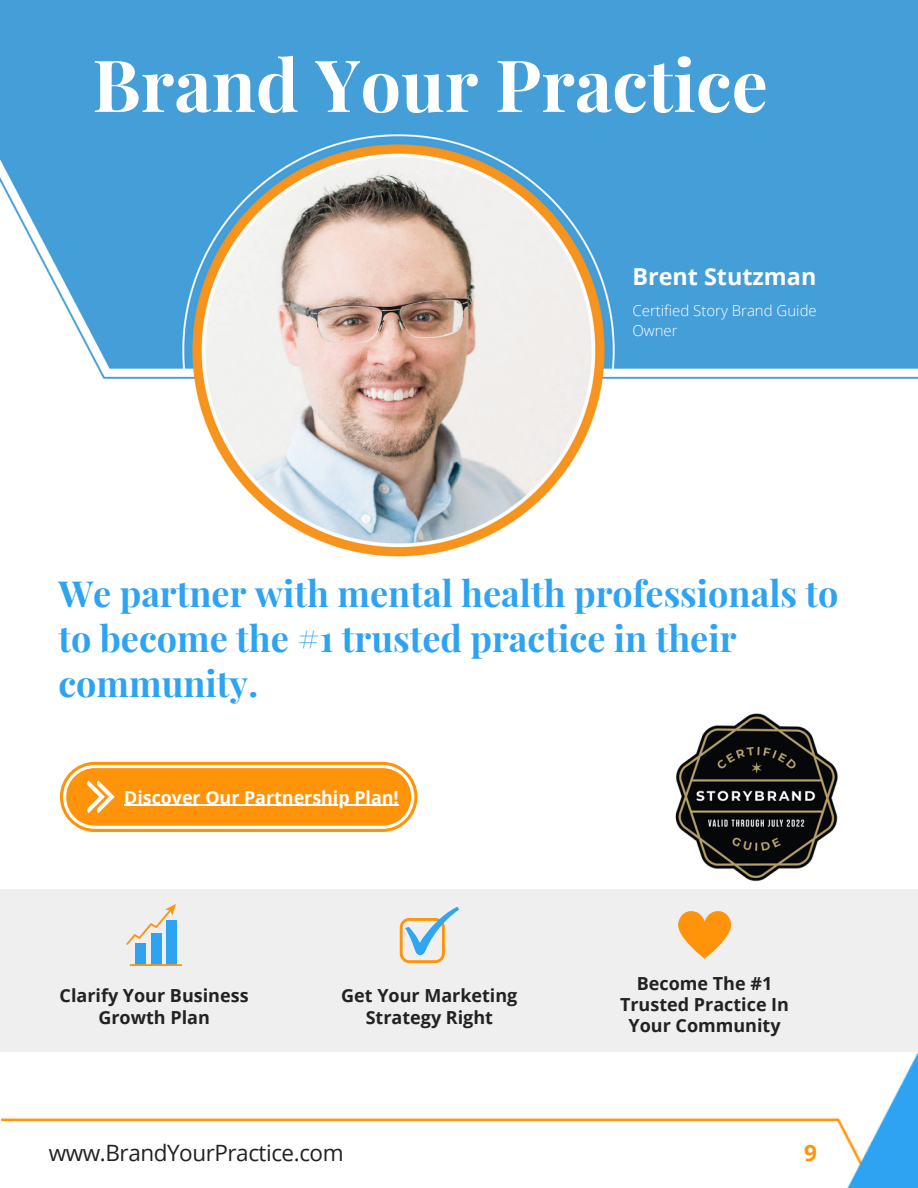
<style>
.page{position:relative;width:918px;height:1188px;background:#fff}
.page>*{position:absolute;margin:0;border:0;box-sizing:border-box;transform-origin:0 0}
.t1{font:700 72px "Playfair Display";color:#fff}
.t2{font:700 36px/45px "Playfair Display";color:#2ea3f2}
.t3{font:700 23.4px "Open Sans";color:#fff}
.t4{font:22.5px "Open Sans";letter-spacing:-.02em;color:#222}
.t5{font:700 22.5px "Open Sans";color:#ff940a}
.t6{font:700 18px/21.3px "Open Sans";color:#222;text-align:center}
.t7{font:700 17.85px "Open Sans";color:#fff}
.t8{font:300 15px "Open Sans";color:#fff}
</style>
<div class="page">
<img style="left:0;top:0;width:918px;height:802px">
<div style="left:0;top:889px;width:918px;height:292px;background:#efefef"></div>
<img style="left:0;top:1052px;width:918px;height:136px">
<img style="left:671px;top:711px;width:171px;height:171px;border-radius:50%">
<div style="left:136px;top:943px;width:10px;height:22px;background:#2ea3f2"></div>
<div style="left:151px;top:933px;width:10px;height:32px;background:#2ea3f2"></div>
<div style="left:167px;top:921px;width:10px;height:44px;background:#2ea3f2"></div>
<hr style="left:130px;top:964px;width:52px;height:2px;background:#ff940a">
<svg style="left:126px;top:904px;width:50px;height:41px"></svg>
<svg style="left:400px;top:907px;width:59px;height:56px"></svg>
<svg style="left:678px;top:911px;width:53px;height:48px"></svg>
<svg style="left:60px;top:762px;width:357px;height:70px;background:#ffa531"></svg>
<hr style="left:124px;top:805px;width:275px;height:1px;background:#fff">
<p class="t1" style="left:92px;top:34px;width:677px">Brand Your Practice</p>
<p class="t3" style="left:632px;top:260px;width:185px">Brent Stutzman</p>
<p class="t8" style="left:632px;top:300px;width:186px">Certified Story Brand Guide</p>
<p class="t8" style="left:632px;top:320px;width:47px">Owner</p>
<p class="t2" style="left:58px;top:570px;width:782px">We partner with mental health professionals to to become the #1 trusted practice in their community.</p>
<p class="t7" style="left:124px;top:785px;width:276px">Discover Our Partnership Plan!</p>
<p class="t6" style="left:60px;top:985px;width:191px">Clarify Your Business<br>Growth Plan</p>
<p class="t6" style="left:341px;top:985px;width:178px">Get Your Marketing<br>Strategy Right</p>
<p class="t6" style="left:620px;top:972px;width:171px">Become The #1<br>Trusted Practice In<br>Your Community</p>
<p class="t4" style="left:49px;top:1137px;width:296px">www.BrandYourPractice.com</p>
<p class="t5" style="left:804px;top:1137px;width:14px">9</p>
</div>
